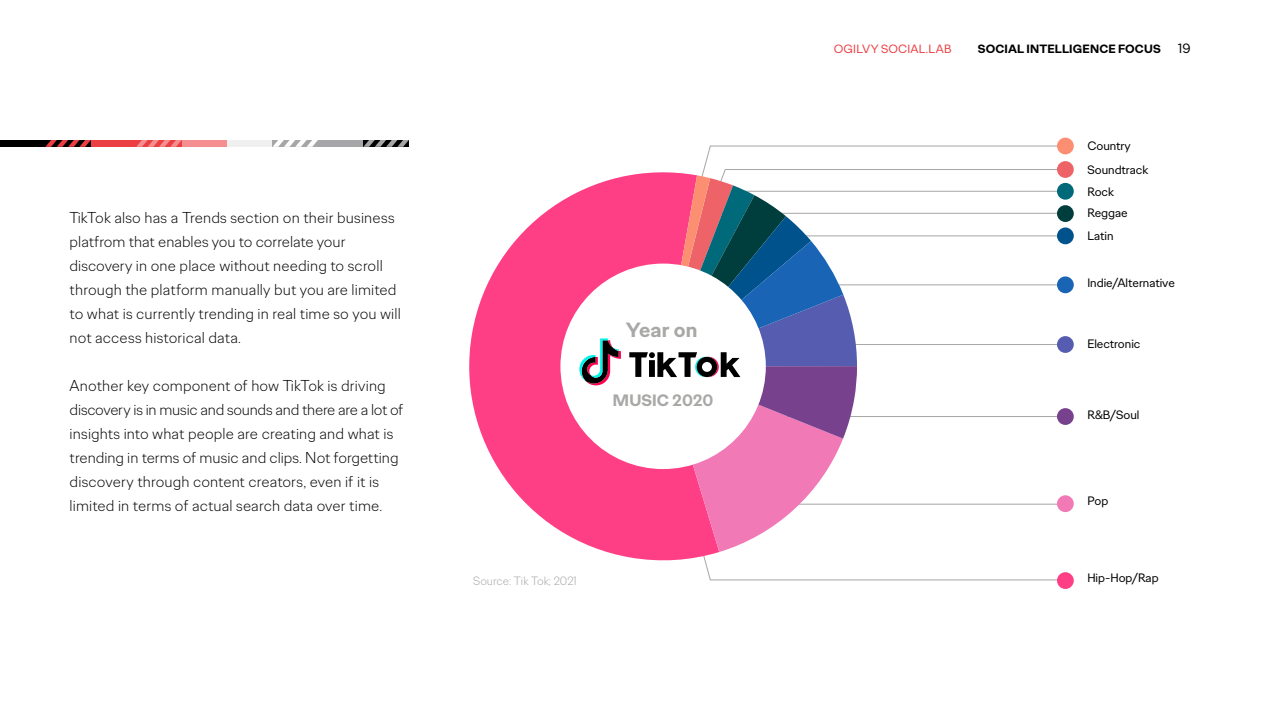
<style>
.page{position:relative;width:1263px;height:702px;background:#fff}
.page>*{position:absolute;margin:0;border:0;box-sizing:border-box;transform-origin:0 0}
.t1{font:700 20.55px "Ogilvy Sans";color:#a8a8a7}
.t2{font:700 16.5px "Ogilvy Sans";color:#a8a8a7}
.t3{font:300 15.75px/24px "Ogilvy Sans";letter-spacing:.005em;color:#000}
.t4{font:13.5px "Ogilvy Sans";color:#000}
.t5{font:12.15px/24px "Ogilvy Sans";color:#000}
.t6{font:700 12px "Ogilvy Sans";letter-spacing:.01em;color:#000}
.t7{font:300 12px "Ogilvy Sans";color:#a6a6a8}
.t8{font:12px "Ogilvy Sans";letter-spacing:.015em;color:#eb3f43}
</style>
<div class="page">
<svg style="left:469px;top:175px;width:160px;height:383px;fill:#ff3f85"></svg>
<div style="left:560px;top:263px;width:206px;height:206px;background:#fff;border-radius:50%"></div>
<svg style="left:579px;top:338px;width:42px;height:47px"></svg>
<svg style="left:629px;top:145px;width:432px;height:436px"></svg>
<div style="left:1057px;top:138px;width:17px;height:16px;background:#fc8e71;border-radius:50%"></div>
<div style="left:1057px;top:161px;width:17px;height:17px;background:#ee6367;border-radius:50%"></div>
<div style="left:1057px;top:183px;width:17px;height:17px;background:#00697a;border-radius:50%"></div>
<div style="left:1057px;top:205px;width:17px;height:17px;background:#003d3d;border-radius:50%"></div>
<div style="left:1057px;top:227px;width:17px;height:17px;background:#00528d;border-radius:50%"></div>
<div style="left:1057px;top:276px;width:17px;height:17px;background:#1964b5;border-radius:50%"></div>
<div style="left:1057px;top:336px;width:17px;height:17px;background:#565caf;border-radius:50%"></div>
<div style="left:1057px;top:408px;width:17px;height:17px;background:#77418d;border-radius:50%"></div>
<div style="left:1057px;top:495px;width:17px;height:17px;background:#f179b6;border-radius:50%"></div>
<div style="left:1057px;top:572px;width:17px;height:17px;background:#ff3f85;border-radius:50%"></div>
<div style="left:91px;top:140px;width:45px;height:7px;background:#eb3f43"></div>
<div style="left:0;top:140px;width:45px;height:7px;background:#000"></div>
<div style="left:318px;top:140px;width:45px;height:7px;background:#a6a6a8"></div>
<div style="left:182px;top:140px;width:45px;height:7px;background:#f58e8f"></div>
<div style="left:227px;top:140px;width:46px;height:7px;background:#f1f0f0"></div>
<svg style="left:136px;top:140px;width:46px;height:7px"></svg>
<svg style="left:45px;top:140px;width:46px;height:7px"></svg>
<svg style="left:363px;top:140px;width:46px;height:7px"></svg>
<svg style="left:273px;top:140px;width:45px;height:7px"></svg>
<p class="t3" style="left:70px;top:205px;width:333px">TikTok also has a Trends section on their business platfrom that enables you to correlate your discovery in one place without needing to scroll through the platform manually but you are limited to what is currently trending in real time so you will not access historical data.</p>
<p class="t3" style="left:70px;top:373px;width:335px">Another key component of how TikTok is driving discovery is in music and sounds and there are a lot of insights into what people are creating and what is trending in terms of music and clips. Not forgetting discovery through content creators, even if it is limited in terms of actual search data over time.</p>
<h1 class="t1" style="left:626px;top:316px;width:73px">Year on</h1>
<p class="t2" style="left:613px;top:389px;width:102px">MUSIC 2020</p>
<p class="t7" style="left:473px;top:573px;width:105px">Source: Tik Tok; 2021</p>
<p class="t8" style="left:834px;top:41px;width:119px">OGILVY SOCIAL.LAB</p>
<p class="t6" style="left:978px;top:41px;width:185px">SOCIAL INTELLIGENCE FOCUS</p>
<p class="t4" style="left:1178px;top:39px;width:14px">19</p>
<p class="t5" style="left:1087px;top:133px;width:62px">Country<br>Soundtrack</p>
<p class="t5" style="left:1087px;top:201px;width:42px">Reggae</p>
<p class="t5" style="left:1087px;top:179px;width:28px">Rock</p>
<p class="t5" style="left:1087px;top:223px;width:28px">Latin</p>
<p class="t5" style="left:1087px;top:270px;width:89px">Indie/Alternative</p>
<p class="t5" style="left:1087px;top:331px;width:55px">Electronic</p>
<p class="t5" style="left:1087px;top:402px;width:54px">R&amp;B/Soul</p>
<p class="t5" style="left:1087px;top:488px;width:22px">Pop</p>
<p class="t5" style="left:1087px;top:565px;width:73px">Hip-Hop/Rap</p>
</div>
